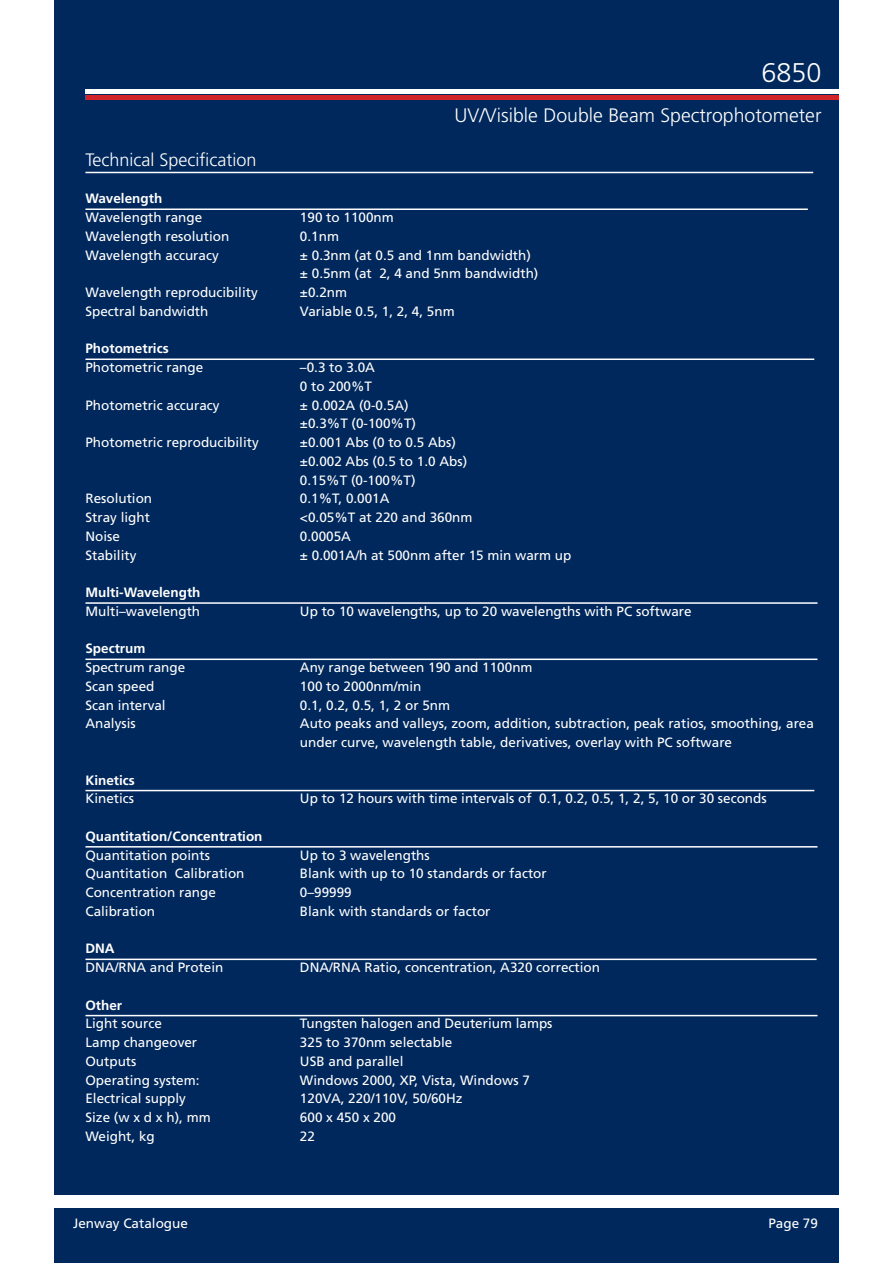
<style>
.page{position:relative;width:893px;height:1263px;background:#fff}
.page>*{position:absolute;margin:0;border:0;box-sizing:border-box;transform-origin:0 0}
.t1{font:300 27px "Frutiger";color:#fff}
.t2{font:300 19.5px "Frutiger";color:#fff}
.t3{font:300 18px "Frutiger";color:#fff}
.t4{font:13.5px/18.8px "Frutiger";color:#fff}
.t5{font:700 13.5px/18.8px "Frutiger";color:#fff}
.s1{font-weight:700}
.s2{font-weight:400}
</style>
<div class="page">
<div style="left:392px;top:1209px;width:447px;height:54px;background:#00285c"></div>
<div style="left:54px;top:0;width:785px;height:1194px;background:#00285c"></div>
<hr style="left:85px;top:172px;width:728px;height:1px;background:#fff">
<hr style="left:85px;top:208px;width:723px;height:2px;background:#fff">
<hr style="left:85px;top:358px;width:729px;height:2px;background:#fff">
<hr style="left:85px;top:602px;width:732px;height:2px;background:#fff">
<hr style="left:85px;top:658px;width:732px;height:2px;background:#fff">
<hr style="left:85px;top:790px;width:729px;height:1px;background:#fff">
<hr style="left:85px;top:846px;width:732px;height:1px;background:#fff">
<hr style="left:85px;top:958px;width:732px;height:2px;background:#fff">
<hr style="left:85px;top:1015px;width:732px;height:1px;background:#fff">
<hr style="left:85px;top:89px;width:754px;height:4px;background:#fff">
<hr style="left:85px;top:96px;width:754px;height:4px;background:#d1232a">
<div style="left:54px;top:1209px;width:572px;height:54px;background:#00285c"></div>
<p class="t3" style="left:85px;top:150px;width:172px">Technical Specification</p>
<p class="t4" style="left:85px;top:189px;width:118px"><span class="s1">Wavelength<br></span>Wavelength range</p>
<p class="t4" style="left:300px;top:208px;width:95px">190 to 1100nm</p>
<p class="t1" style="left:761px;top:57px;width:62px">6850</p>
<p class="t2" style="left:454px;top:105px;width:369px">UV/Visible Double Beam Spectrophotometer</p>
<p class="t4" style="left:85px;top:227px;width:145px">Wavelength resolution</p>
<p class="t4" style="left:300px;top:227px;width:41px">0.1nm</p>
<p class="t4" style="left:85px;top:245px;width:135px">Wavelength accuracy</p>
<p class="t4" style="left:300px;top:245px;width:240px">± 0.3nm (at 0.5 and 1nm bandwidth) ± 0.5nm (at 2, 4 and 5nm bandwidth)</p>
<p class="t4" style="left:85px;top:283px;width:174px">Wavelength reproducibility</p>
<p class="t4" style="left:300px;top:283px;width:49px">±0.2nm</p>
<p class="t4" style="left:85px;top:302px;width:125px">Spectral bandwidth</p>
<p class="t4" style="left:300px;top:302px;width:156px">Variable 0.5, 1, 2, 4, 5nm</p>
<p class="t4" style="left:85px;top:339px;width:119px"><span class="s1">Photometrics<br></span>Photometric range</p>
<p class="t4" style="left:300px;top:358px;width:77px">–0.3 to 3.0A<br>0 to 200%T</p>
<p class="t4" style="left:85px;top:395px;width:136px">Photometric accuracy</p>
<p class="t4" style="left:300px;top:395px;width:118px">± 0.002A (0-0.5A) ±0.3%T (0-100%T)</p>
<p class="t4" style="left:85px;top:433px;width:175px">Photometric reproducibility</p>
<p class="t4" style="left:300px;top:433px;width:169px">±0.001 Abs (0 to 0.5 Abs) ±0.002 Abs (0.5 to 1.0 Abs)<br>0.15%T (0-100%T)</p>
<p class="t4" style="left:85px;top:489px;width:68px">Resolution</p>
<p class="t4" style="left:300px;top:489px;width:91px">0.1%T, 0.001A</p>
<p class="t4" style="left:85px;top:508px;width:66px">Stray light</p>
<p class="t4" style="left:300px;top:508px;width:174px">&lt;0.05%T at 220 and 360nm</p>
<p class="t4" style="left:85px;top:527px;width:36px">Noise</p>
<p class="t4" style="left:300px;top:527px;width:53px">0.0005A</p>
<p class="t4" style="left:85px;top:545px;width:53px">Stability</p>
<p class="t4" style="left:300px;top:545px;width:273px">± 0.001A/h at 500nm after 15 min warm up</p>
<p class="t5" style="left:85px;top:583px;width:117px">Multi-Wavelength<br><span class="s2">Multi–wavelength</span></p>
<p class="t4" style="left:300px;top:602px;width:393px">Up to 10 wavelengths, up to 20 wavelengths with PC software</p>
<p class="t4" style="left:85px;top:639px;width:101px"><span class="s1">Spectrum<br></span>Spectrum range</p>
<p class="t4" style="left:300px;top:658px;width:234px">Any range between 190 and 1100nm</p>
<p class="t4" style="left:85px;top:677px;width:71px">Scan speed</p>
<p class="t4" style="left:300px;top:677px;width:123px">100 to 2000nm/min</p>
<p class="t4" style="left:85px;top:695px;width:82px">Scan interval</p>
<p class="t4" style="left:300px;top:695px;width:152px">0.1, 0.2, 0.5, 1, 2 or 5nm</p>
<p class="t4" style="left:85px;top:714px;width:52px">Analysis</p>
<p class="t4" style="left:300px;top:714px;width:515px">Auto peaks and valleys, zoom, addition, subtraction, peak ratios, smoothing, area under curve, wavelength table, derivatives, overlay with PC software</p>
<p class="t5" style="left:85px;top:770px;width:51px">Kinetics<br><span class="s2">Kinetics</span></p>
<p class="t4" style="left:300px;top:789px;width:468px">Up to 12 hours with time intervals of 0.1, 0.2, 0.5, 1, 2, 5, 10 or 30 seconds</p>
<p class="t5" style="left:85px;top:827px;width:179px">Quantitation/Concentration<br><span class="s2">Quantitation points</span></p>
<p class="t4" style="left:300px;top:845px;width:131px">Up to 3 wavelengths</p>
<p class="t4" style="left:85px;top:864px;width:161px">Quantitation Calibration</p>
<p class="t4" style="left:300px;top:864px;width:248px">Blank with up to 10 standards or factor</p>
<p class="t4" style="left:85px;top:883px;width:132px">Concentration range</p>
<p class="t4" style="left:300px;top:883px;width:53px">0–99999</p>
<p class="t4" style="left:85px;top:902px;width:71px">Calibration</p>
<p class="t4" style="left:300px;top:902px;width:192px">Blank with standards or factor</p>
<p class="t4" style="left:85px;top:939px;width:140px"><span class="s1">DNA<br></span>DNA/RNA and Protein</p>
<p class="t4" style="left:300px;top:958px;width:302px">DNA/RNA Ratio, concentration, A320 correction</p>
<p class="t4" style="left:85px;top:995px;width:78px"><span class="s1">Other<br></span>Light source</p>
<p class="t4" style="left:300px;top:1014px;width:254px">Tungsten halogen and Deuterium lamps</p>
<p class="t4" style="left:85px;top:1033px;width:113px">Lamp changeover</p>
<p class="t4" style="left:300px;top:1033px;width:154px">325 to 370nm selectable</p>
<p class="t4" style="left:85px;top:1052px;width:53px">Outputs</p>
<p class="t4" style="left:300px;top:1052px;width:105px">USB and parallel</p>
<p class="t4" style="left:85px;top:1070px;width:116px">Operating system:</p>
<p class="t4" style="left:300px;top:1070px;width:231px">Windows 2000, XP, Vista, Windows 7</p>
<p class="t4" style="left:85px;top:1089px;width:102px">Electrical supply</p>
<p class="t4" style="left:300px;top:1089px;width:164px">120VA, 220/110V, 50/60Hz</p>
<p class="t4" style="left:85px;top:1108px;width:127px">Size (w x d x h), mm</p>
<p class="t4" style="left:300px;top:1108px;width:98px">600 x 450 x 200</p>
<p class="t4" style="left:85px;top:1127px;width:71px">Weight, kg</p>
<p class="t4" style="left:300px;top:1127px;width:17px">22</p>
<p class="t4" style="left:73px;top:1214px;width:116px">Jenway Catalogue</p>
<p class="t4" style="left:768px;top:1214px;width:51px">Page 79</p>
</div>
